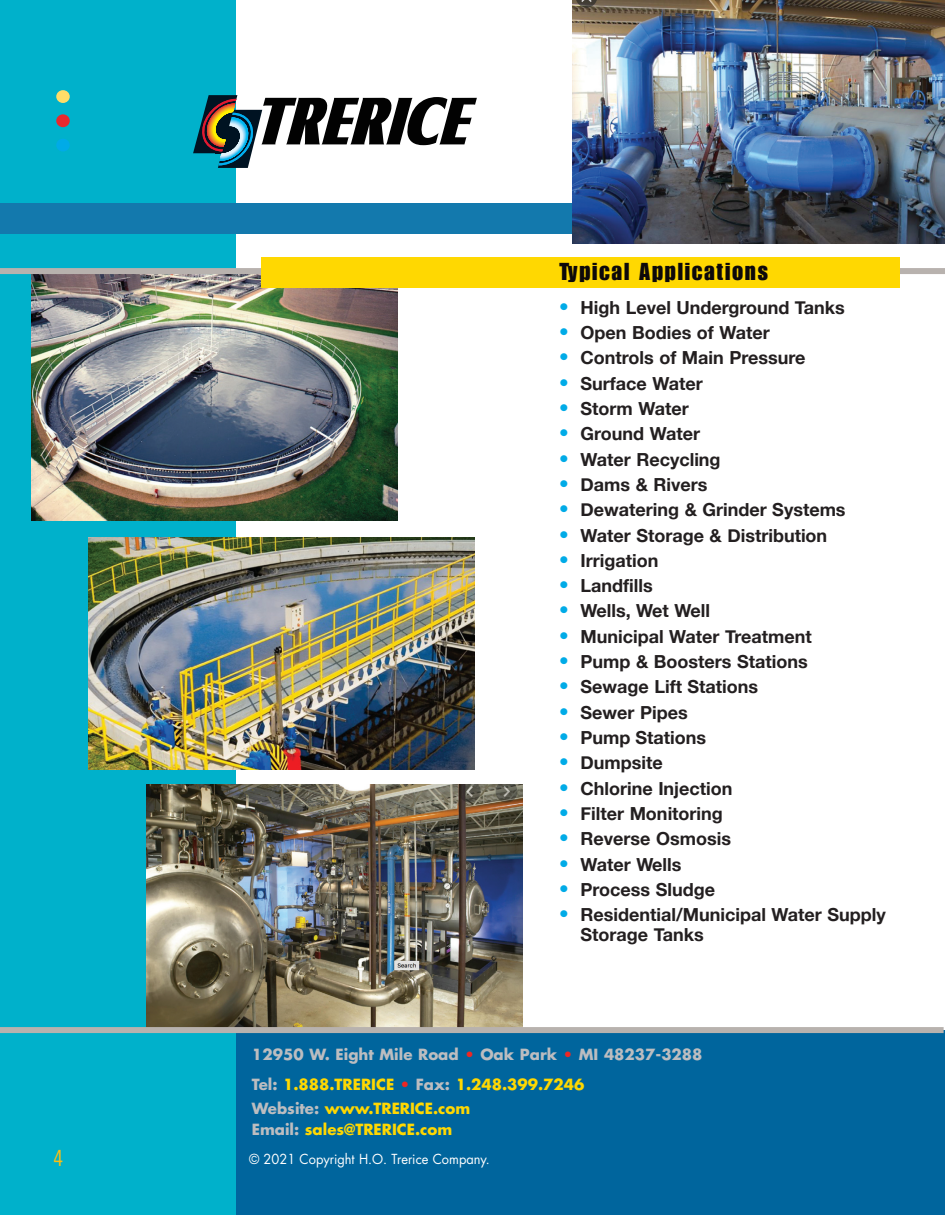
<style>
.page{position:relative;width:945px;height:1215px;background:#fff}
.page>*{position:absolute;margin:0;border:0;box-sizing:border-box;transform-origin:0 0}
.t1{font:24px "Impact";letter-spacing:.07em;color:#0d090a}
.t2{font:21px "Grot Five One";color:#fdbe12;scale:.9 1}
.t3{font:700 18px/19.5px "Helvetica Neue";color:#231f20}
.t4{font:700 15px/24px "Futura";color:#ffd801}
.t5{font:700 15px "Futura";color:#bcbdc0}
.t6{font:13.5px "Futura";color:#fff;scale:.95 1}
.s1{color:#ed2724}
.s2{color:#bcbdc0}
</style>
<div class="page">
<div style="left:218px;top:1030px;width:727px;height:185px;background:#00659d"></div>
<div style="left:0;top:0;width:236px;height:1215px;background:#00b1cb"></div>
<svg style="left:193px;top:95px;width:284px;height:73px"></svg>
<div style="left:0;top:203px;width:606px;height:31px;background:#1379ad"></div>
<img style="left:32px;top:274px;width:366px;height:247px">
<div style="left:0;top:268px;width:945px;height:6px;background:#b8b2ae"></div>
<img style="left:146px;top:785px;width:377px;height:242px">
<img style="left:89px;top:537px;width:386px;height:232px">
<img style="left:572px;top:0;width:373px;height:243px">
<div style="left:56px;top:139px;width:14px;height:12px;background:#00abe7;border-radius:50%"></div>
<div style="left:56px;top:114px;width:14px;height:13px;background:#e9282d;border-radius:50%"></div>
<div style="left:56px;top:90px;width:14px;height:13px;background:#ffdd68;border-radius:50%"></div>
<div style="left:262px;top:257px;width:638px;height:30px;background:#ffd801"></div>
<div style="left:0;top:1027px;width:944px;height:6px;background:#b8b2ae"></div>
<p class="t1" style="left:559px;top:263px;width:210px">Typical Applications</p>
<p class="t3" style="left:559px;top:297px;width:287px"><sup>●</sup> High Level Underground Tanks</p>
<p class="t3" style="left:559px;top:322px;width:212px"><sup>●</sup> Open Bodies of Water</p>
<p class="t3" style="left:559px;top:348px;width:247px"><sup>●</sup> Controls of Main Pressure</p>
<p class="t3" style="left:559px;top:373px;width:145px"><sup>●</sup> Surface Water</p>
<p class="t3" style="left:559px;top:398px;width:131px"><sup>●</sup> Storm Water</p>
<p class="t3" style="left:559px;top:424px;width:142px"><sup>●</sup> Ground Water</p>
<p class="t3" style="left:559px;top:449px;width:163px"><sup>●</sup> Water Recycling</p>
<p class="t3" style="left:559px;top:474px;width:150px"><sup>●</sup> Dams &amp; Rivers</p>
<p class="t3" style="left:559px;top:500px;width:288px"><sup>●</sup> Dewatering &amp; Grinder Systems</p>
<p class="t3" style="left:559px;top:525px;width:269px"><sup>●</sup> Water Storage &amp; Distribution</p>
<p class="t3" style="left:559px;top:550px;width:101px"><sup>●</sup> Irrigation</p>
<p class="t3" style="left:559px;top:576px;width:95px"><sup>●</sup> Landfills</p>
<p class="t3" style="left:559px;top:601px;width:152px"><sup>●</sup> Wells, Wet Well</p>
<p class="t3" style="left:559px;top:626px;width:254px"><sup>●</sup> Municipal Water Treatment</p>
<p class="t3" style="left:559px;top:652px;width:250px"><sup>●</sup> Pump &amp; Boosters Stations</p>
<p class="t3" style="left:559px;top:677px;width:200px"><sup>●</sup> Sewage Lift Stations</p>
<p class="t3" style="left:559px;top:702px;width:130px"><sup>●</sup> Sewer Pipes</p>
<p class="t3" style="left:559px;top:728px;width:148px"><sup>●</sup> Pump Stations</p>
<p class="t3" style="left:559px;top:753px;width:105px"><sup>●</sup> Dumpsite</p>
<p class="t3" style="left:559px;top:778px;width:175px"><sup>●</sup> Chlorine Injection</p>
<p class="t3" style="left:559px;top:803px;width:165px"><sup>●</sup> Filter Monitoring</p>
<p class="t3" style="left:559px;top:829px;width:173px"><sup>●</sup> Reverse Osmosis</p>
<p class="t3" style="left:559px;top:854px;width:124px"><sup>●</sup> Water Wells</p>
<p class="t3" style="left:559px;top:879px;width:157px"><sup>●</sup> Process Sludge</p>
<p class="t3" style="left:581px;top:905px;width:307px;text-indent:-21px"><sup>●</sup> Residential/Municipal Water Supply<br>Storage Tanks</p>
<p class="t5" style="left:252px;top:1048px;width:452px">12950 W. Eight Mile Road <span class="s1">•</span> Oak Park <span class="s1">•</span> MI 48237-3288</p>
<p class="t4" style="left:252px;top:1074px;width:334px"><span class="s2">Tel:</span> 1.888.TRERICE <span class="s1">•</span> <span class="s2">Fax:</span> 1.248.399.7246<br><span class="s2">Website:</span> www.TRERICE.com</p>
<p class="t4" style="left:252px;top:1119px;width:202px"><span class="s2">Email:</span> sales@TRERICE.com</p>
<p class="t2" style="left:54px;top:1150px;width:12px">4</p>
<p class="t6" style="left:249px;top:1153px;width:255px">© 2021 Copyright H.O. Trerice Company.</p>
</div>
